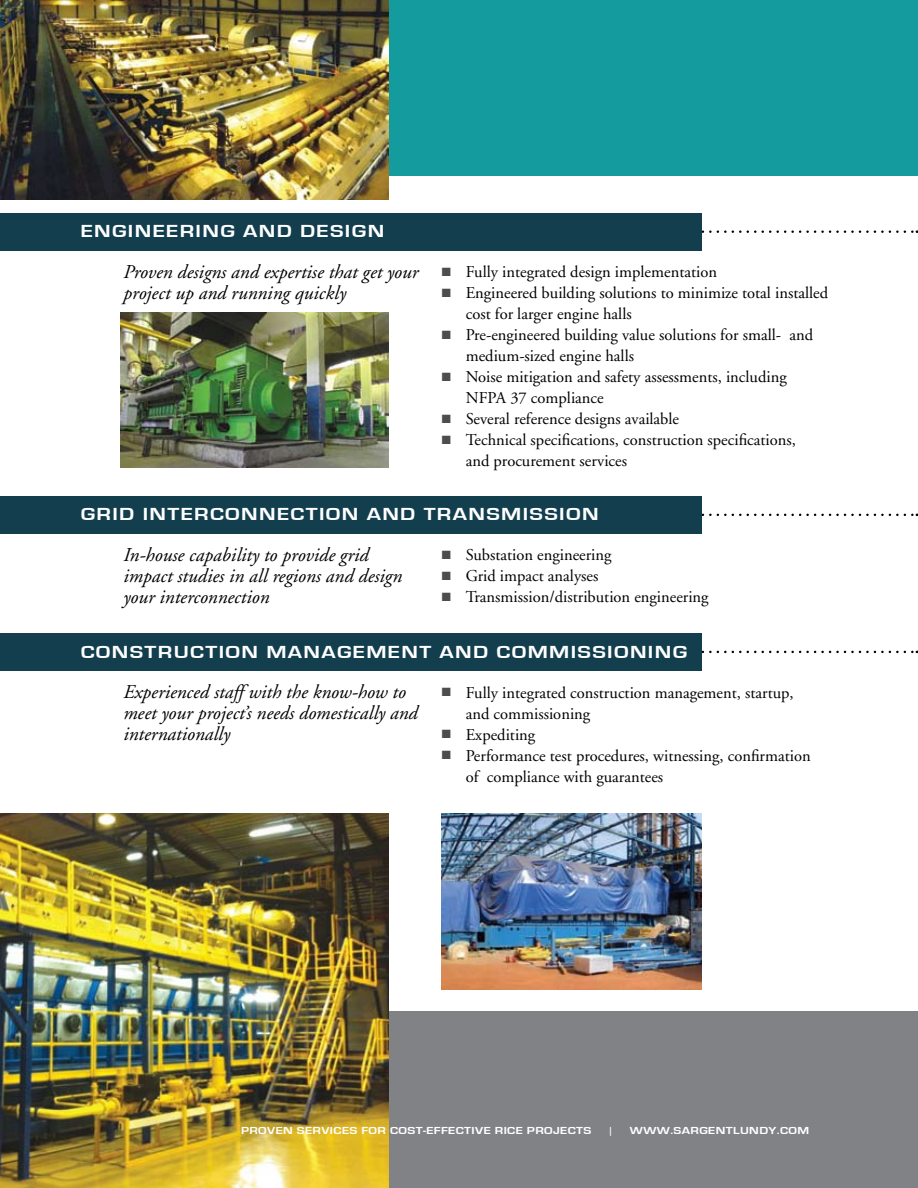
<style>
.page{position:relative;width:918px;height:1188px;background:#fff}
.page>*{position:absolute;margin:0;border:0;box-sizing:border-box;transform-origin:0 0}
.t1{font:italic 19.5px/21px "Adobe Garamond";color:#000}
.t2{font:700 18px "Eurostile";letter-spacing:.06em;color:#fff;scale:1.25 1}
.t3{font:16.5px/21px "Adobe Garamond";color:#000}
.t4{font:700 10.5px "Eurostile";letter-spacing:.03em;color:#fff;scale:1.25 1}
.t5{font:10.5px "Eurostile";color:#fff;scale:1.25 1}
.s1{color:#4d4d4f}
</style>
<div class="page">
<img style="left:120px;top:313px;width:269px;height:155px">
<div style="left:0;top:1011px;width:918px;height:177px;background:#808285"></div>
<div style="left:0;top:0;width:918px;height:176px;background:#149b9e"></div>
<svg style="left:702px;top:230px;width:216px;height:3px"></svg>
<div style="left:0;top:213px;width:702px;height:38px;background:#123e4e"></div>
<img style="left:0;top:0;width:388px;height:199px">
<svg style="left:702px;top:514px;width:216px;height:2px"></svg>
<div style="left:0;top:496px;width:702px;height:38px;background:#123e4e"></div>
<svg style="left:702px;top:651px;width:216px;height:2px"></svg>
<div style="left:0;top:633px;width:702px;height:38px;background:#123e4e"></div>
<img style="left:0;top:813px;width:388px;height:375px">
<img style="left:442px;top:813px;width:260px;height:177px">
<p class="t2" style="left:81px;top:221px;width:56px">ENGINEER</p>
<p class="t2" style="left:196px;top:221px;width:96px">ING AND DES</p>
<p class="t2" style="left:345px;top:221px;width:29px">IGN</p>
<p class="t1" style="left:123px;top:261px;width:297px">Proven designs and expertise that get your project up and running quickly</p>
<p class="t3" style="left:442px;top:262px;width:277px"><span class="s1">■</span> Fully integrated design implementation</p>
<p class="t3" style="left:466px;top:283px;width:364px;text-indent:-24px"><span class="s1">■</span> Engineered building solutions to minimize total installed cost for larger engine halls</p>
<p class="t3" style="left:466px;top:325px;width:349px;text-indent:-24px"><span class="s1">■</span> Pre-engineered building value solutions for small‑ and medium‑sized engine halls</p>
<p class="t3" style="left:466px;top:367px;width:322px;text-indent:-24px"><span class="s1">■</span> Noise mitigation and safety assessments, including<br>NFPA 37 compliance</p>
<p class="t3" style="left:442px;top:409px;width:239px"><span class="s1">■</span> Several reference designs available</p>
<p class="t3" style="left:466px;top:430px;width:332px;text-indent:-24px"><span class="s1">■</span> Technical specifications, construction specifications, and procurement services</p>
<p class="t2" style="left:81px;top:505px;width:130px">GR ID INTERCONNE</p>
<p class="t2" style="left:291px;top:505px;width:42px">CTION</p>
<p class="t2" style="left:367px;top:505px;width:173px">AN D TRANSMISSION</p>
<p class="t3" style="left:442px;top:545px;width:171px"><span class="s1">■</span> Substation engineering</p>
<p class="t3" style="left:442px;top:566px;width:158px"><span class="s1">■</span> Grid impact analyses</p>
<p class="t3" style="left:442px;top:587px;width:268px"><span class="s1">■</span> Transmission/distribution engineering</p>
<p class="t1" style="left:123px;top:545px;width:280px">In-house capability to provide grid impact studies in all regions and design your interconnection</p>
<p class="t2" style="left:81px;top:642px;width:14px">CONS</p>
<p class="t2" style="left:145px;top:642px;width:78px">TRUCTION</p>
<p class="t2" style="left:266px;top:642px;width:338px">MANAGEMENT AND COMMISSIONING</p>
<p class="t3" style="left:466px;top:682px;width:329px;text-indent:-24px"><span class="s1">■</span> Fully integrated construction management, startup, and commissioning</p>
<p class="t3" style="left:442px;top:724px;width:95px"><span class="s1">■</span> Expediting</p>
<p class="t3" style="left:466px;top:745px;width:347px;text-indent:-24px"><span class="s1">■</span> Performance test procedures, witnessing, confirmation of compliance with guarantees</p>
<p class="t1" style="left:123px;top:682px;width:296px">Experienced staff with the know-how to meet your project’s needs domestically and internationally</p>
<p class="t4" style="left:241px;top:1125px;width:59px">PROVEN SERV</p>
<p class="t4" style="left:330px;top:1125px;width:39px">ICES FOR</p>
<p class="t4" style="left:390px;top:1125px;width:8px">COS</p>
<p class="t4" style="left:416px;top:1125px;width:141px">T-EFFECTIVE RICE PROJECTS</p>
<p class="t5" style="left:610px;top:1124px;width:2px">|</p>
<p class="t4" style="left:630px;top:1125px;width:145px">WWW.SARGENTLUN DY.COM</p>
</div>
